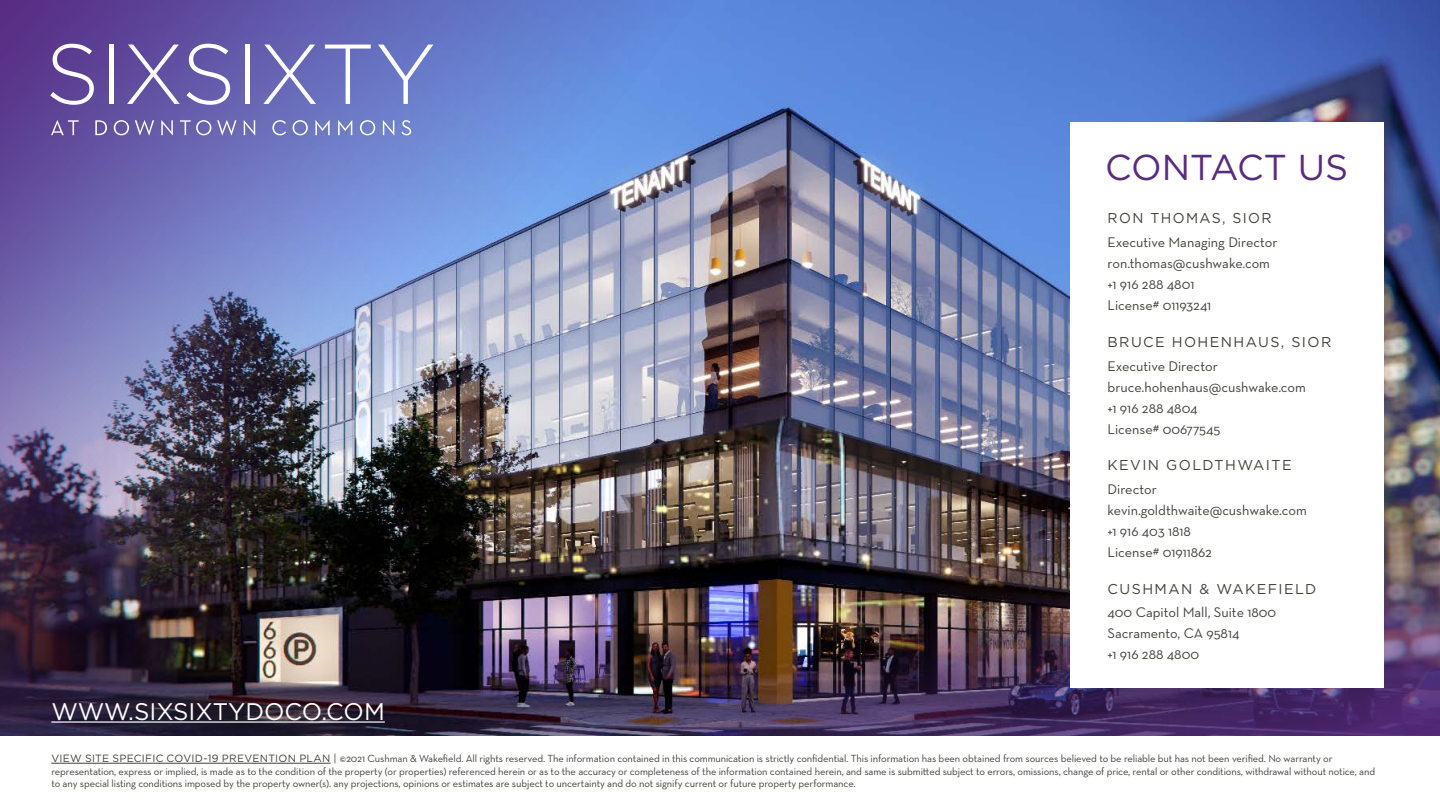
<style>
.page{position:relative;width:1440px;height:810px;background:#fff}
.page>*{position:absolute;margin:0;border:0;box-sizing:border-box;transform-origin:0 0}
.Section_header{font:36px "Gotham";color:#582c82}
.Section_header-2{font:24px "Gotham";color:#fff}
.t1{font:14.25px/21px "Neutraface Text";color:#44423b}
.t2{font:14.25px "Gotham";letter-spacing:.1em;color:#44423b}
.Boiler{font:10.5px/12.6px "Neutraface Text";letter-spacing:-.01em;color:#44423b}
.s1{font-family:"Gotham"}
</style>
<div class="page">
<img style="left:994px;top:0;width:446px;height:248px">
<img style="left:994px;top:248px;width:446px;height:488px">
<img style="left:0;top:0;width:994px;height:736px">
<div style="left:1070px;top:122px;width:313px;height:566px;background:#fff"></div>
<svg style="left:50px;top:44px;width:44px;height:61px"></svg>
<hr style="left:109px;top:45px;width:4px;height:59px;background:#fff">
<svg style="left:127px;top:45px;width:53px;height:59px"></svg>
<svg style="left:186px;top:44px;width:44px;height:61px"></svg>
<div style="left:245px;top:45px;width:5px;height:59px;background:#fff"></div>
<svg style="left:263px;top:45px;width:53px;height:59px"></svg>
<svg style="left:325px;top:45px;width:46px;height:59px;background:#7e85c8"></svg>
<svg style="left:378px;top:45px;width:55px;height:59px;background:#7d8bcf"></svg>
<svg style="left:51px;top:120px;width:28px;height:15px"></svg>
<svg style="left:95px;top:120px;width:12px;height:15px"></svg>
<svg style="left:114px;top:120px;width:15px;height:15px"></svg>
<svg style="left:135px;top:120px;width:19px;height:15px"></svg>
<svg style="left:161px;top:120px;width:12px;height:15px"></svg>
<svg style="left:180px;top:120px;width:31px;height:15px"></svg>
<svg style="left:217px;top:120px;width:19px;height:15px"></svg>
<svg style="left:244px;top:120px;width:11px;height:15px"></svg>
<svg style="left:272px;top:120px;width:14px;height:15px"></svg>
<svg style="left:292px;top:120px;width:16px;height:15px"></svg>
<svg style="left:315px;top:120px;width:15px;height:15px"></svg>
<svg style="left:338px;top:120px;width:14px;height:15px"></svg>
<svg style="left:360px;top:120px;width:15px;height:15px"></svg>
<svg style="left:383px;top:120px;width:11px;height:15px"></svg>
<svg style="left:401px;top:120px;width:10px;height:15px"></svg>
<hr style="left:51px;top:721px;width:334px;height:2px;background:#fff">
<hr style="left:51px;top:763px;width:279px;height:1px;background:#44423b">
<p class="Section_header" style="left:1105px;top:144px;width:244px">CONTACT US</p>
<h3 class="t2" style="left:1107px;top:209px;width:166px">RON THOMAS, SIOR</h3>
<h3 class="t1" style="left:1107px;top:232px;width:171px">Executive Managing Director ron.thomas@cushwake.com +1 916 288 4801<br>License# 01193241</h3>
<h3 class="t2" style="left:1107px;top:333px;width:225px">BRUCE HOHENHAUS, SIOR</h3>
<h3 class="t1" style="left:1107px;top:355px;width:200px">Executive Director bruce.hohenhaus@cushwake.com +1 916 288 4804<br>License# 00677545</h3>
<h3 class="t2" style="left:1107px;top:456px;width:186px">KEVIN GOLDTHWAITE</h3>
<h3 class="t1" style="left:1107px;top:478px;width:201px">Director kevin.goldthwaite@cushwake.com +1 916 403 1818<br>License# 01911862</h3>
<h3 class="t2" style="left:1107px;top:579px;width:210px">CUSHMAN &amp; WAKEFIELD</h3>
<h3 class="t1" style="left:1107px;top:602px;width:170px">400 Capitol Mall, Suite 1800<br>Sacramento, CA 95814<br>+1 916 288 4800</h3>
<p class="Section_header-2" style="left:51px;top:696px;width:335px">WWW.SIXSIXTYDOCO.COM</p>
<p class="Boiler" style="left:51px;top:752px;width:1325px"><span class="s1">VIEW SITE SPECIFIC COVID-19 PREVENTION PLAN |</span> ©2021 Cushman &amp; Wakefield. All rights reserved. The information contained in this communication is strictly confidential. This information has been obtained from sources believed to be reliable but has not been verified. No warranty or representation, express or implied, is made as to the condition of the property (or properties) referenced herein or as to the accuracy or completeness of the information contained herein, and same is submitted subject to errors, omissions, change of price, rental or other conditions, withdrawal without notice, and to any special listing conditions imposed by the property owner(s). any projections, opinions or estimates are subject to uncertainty and do not signify current or future property performance.</p>
</div>
